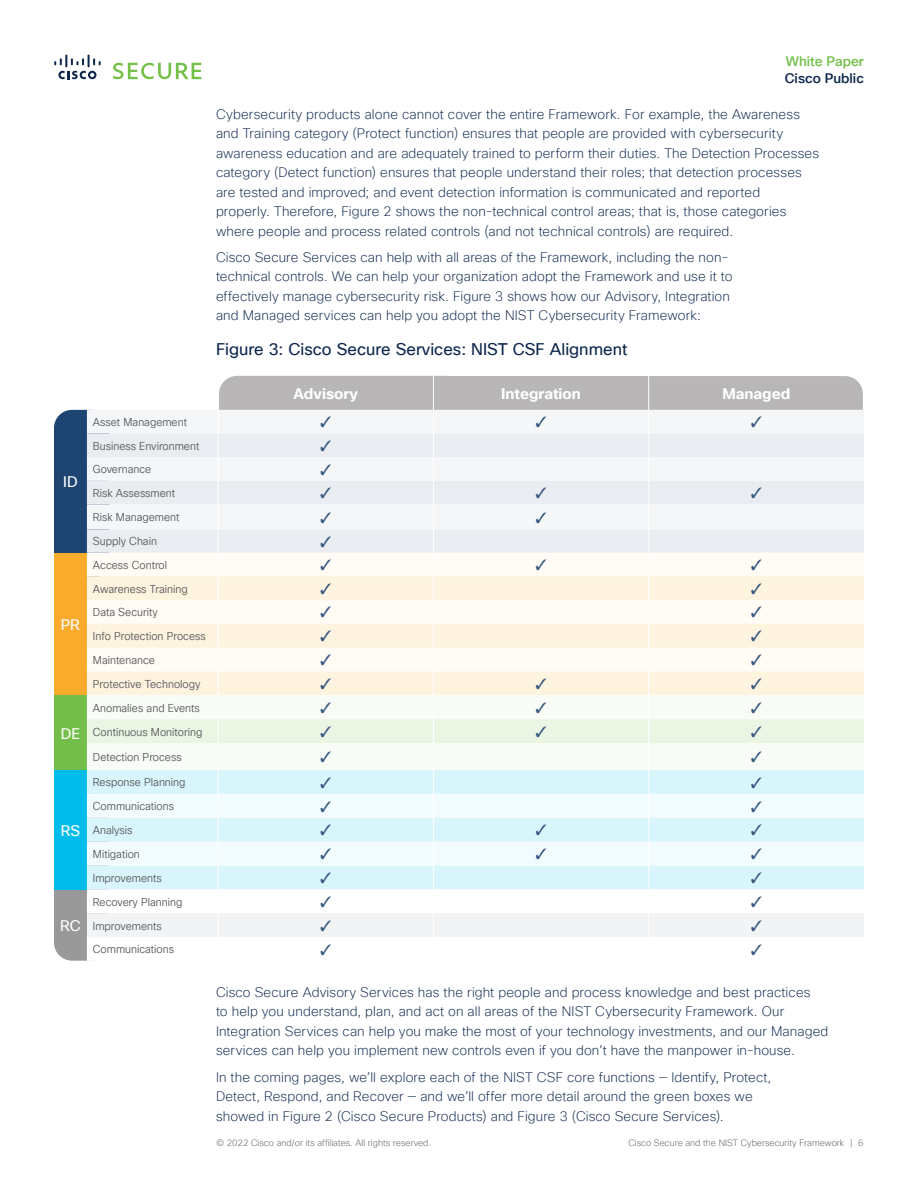
<style>
.page{position:relative;width:918px;height:1188px;background:#fff}
.page>*{position:absolute;margin:0;border:0;box-sizing:border-box;transform-origin:0 0}
.Subhead_3_-_Reg_11_1{font:16.5px "Cisco Sans TT";color:#0d274d}
.Table_Head{font:700 15px "Cisco Sans TT";color:#fff}
.Table_body{font:15px "Cisco Sans TT";color:#fff}
.Body_Midnight_-_9_13{font:200 13.5px/19.5px "Cisco Sans TT";letter-spacing:.01em;color:#0d274d}
.t1{font:500 13.5px "Cisco Sans TT";color:#0d274d}
.t2{font:500 13.5px "Cisco Sans TT";color:#74bf4b}
.Table_body-2{font:11.25px "Cisco Sans TT Light";color:#57585a;scale:.95 1}
.t3{font:200 9px "Cisco Sans TT";color:#58595b}
</style>
<div class="page">
<svg style="left:54px;top:55px;width:47px;height:24px"></svg>
<svg style="left:113px;top:63px;width:88px;height:16px"></svg>
<div style="left:616px;top:376px;width:247px;height:51px;background:#b8b6b6;border-radius:18px"></div>
<div style="left:219px;top:376px;width:246px;height:51px;background:#b8b6b6;border-radius:18px"></div>
<div style="left:54px;top:792px;width:55px;height:169px;background:#999;border-radius:18px"></div>
<div style="left:54px;top:410px;width:55px;height:169px;background:#1e4471;border-radius:18px"></div>
<div style="left:433px;top:376px;width:216px;height:34px;background:#b8b6b6"></div>
<div style="left:54px;top:553px;width:33px;height:142px;background:#fbab2c"></div>
<div style="left:54px;top:695px;width:33px;height:75px;background:#74bf4b"></div>
<div style="left:54px;top:770px;width:33px;height:119px;background:#00bceb"></div>
<hr style="left:433px;top:376px;width:1px;height:34px;background:#fff">
<hr style="left:648px;top:376px;width:1px;height:34px;background:#fff">
<svg style="left:87px;top:410px;width:777px;height:551px"></svg>
<p class="Table_body" style="left:63px;top:472px;width:16px">ID</p>
<p class="Table_body" style="left:61px;top:615px;width:21px">PR</p>
<p class="Table_body" style="left:61px;top:724px;width:21px">DE</p>
<p class="Table_body" style="left:61px;top:821px;width:21px">RS</p>
<p class="Table_body" style="left:60px;top:916px;width:22px">RC</p>
<p class="Table_body-2" style="left:93px;top:415px;width:101px">Asset Management</p>
<p class="Table_body-2" style="left:93px;top:439px;width:114px">Business Environment</p>
<p class="Table_body-2" style="left:93px;top:462px;width:63px">Governance</p>
<p class="Table_body-2" style="left:93px;top:486px;width:88px">Risk Assessment</p>
<p class="Table_body-2" style="left:93px;top:510px;width:93px">Risk Management</p>
<p class="Table_body-2" style="left:93px;top:534px;width:69px">Supply Chain</p>
<p class="Table_body-2" style="left:93px;top:558px;width:80px">Access Control</p>
<p class="Table_body-2" style="left:93px;top:581px;width:101px">Awareness Training</p>
<p class="Table_body-2" style="left:93px;top:605px;width:70px">Data Security</p>
<p class="Table_body-2" style="left:93px;top:629px;width:120px">Info Protection Process</p>
<p class="Table_body-2" style="left:93px;top:653px;width:67px">Maintenance</p>
<p class="Table_body-2" style="left:93px;top:677px;width:115px">Protective Technology</p>
<p class="Table_body-2" style="left:93px;top:701px;width:114px">Anomalies and Events</p>
<p class="Table_body-2" style="left:93px;top:724px;width:117px">Continuous Monitoring</p>
<p class="Table_body-2" style="left:93px;top:750px;width:95px">Detection Process</p>
<p class="Table_body-2" style="left:93px;top:775px;width:99px">Response Planning</p>
<p class="Table_body-2" style="left:93px;top:799px;width:87px">Communications</p>
<p class="Table_body-2" style="left:93px;top:823px;width:43px">Analysis</p>
<p class="Table_body-2" style="left:93px;top:847px;width:51px">Mitigation</p>
<p class="Table_body-2" style="left:93px;top:871px;width:74px">Improvements</p>
<p class="Table_body-2" style="left:93px;top:894px;width:96px">Recovery Planning</p>
<p class="Table_body-2" style="left:93px;top:918px;width:74px">Improvements</p>
<p class="Table_body-2" style="left:93px;top:942px;width:87px">Communications</p>
<p class="t2" style="left:786px;top:52px;width:80px">White Paper</p>
<p class="t1" style="left:785px;top:69px;width:81px">Cisco Public</p>
<p class="Body_Midnight_-_9_13" style="left:216px;top:105px;width:605px">Cybersecurity products alone cannot cover the entire Framework. For example, the Awareness and Training category (Protect function) ensures that people are provided with cybersecurity awareness education and are adequately trained to perform their duties. The Detection Processes category (Detect function) ensures that people understand their roles; that detection processes are tested and improved; and event detection information is communicated and reported<br>properly. Therefore, Figure 2 shows the non-technical control areas; that is, those categories where people and process related controls (and not technical controls) are required.</p>
<p class="Body_Midnight_-_9_13" style="left:216px;top:248px;width:518px">Cisco Secure Services can help with all areas of the Framework, including the non&shy;technical controls. We can help your organization adopt the Framework and use it to effectively manage cybersecurity risk. Figure 3 shows how our Advisory, Integration and Managed services can help you adopt the NIST Cybersecurity Framework:</p>
<p class="Subhead_3_-_Reg_11_1" style="left:216px;top:338px;width:413px">Figure 3: Cisco Secure Services: NIST CSF Alignment</p>
<p class="Table_Head" style="left:293px;top:384px;width:66px">Advisory</p>
<p class="Table_Head" style="left:501px;top:384px;width:81px">Integration</p>
<p class="Table_Head" style="left:722px;top:384px;width:69px">Managed</p>
<p class="Body_Midnight_-_9_13" style="left:216px;top:983px;width:614px">Cisco Secure Advisory Services has the right people and process knowledge and best practices<br>to help you understand, plan, and act on all areas of the NIST Cybersecurity Framework. Our Integration Services can help you make the most of your technology investments, and our Managed services can help you implement new controls even if you don’t have the manpower in-house.</p>
<p class="Body_Midnight_-_9_13" style="left:216px;top:1067px;width:557px">In the coming pages, we’ll explore each of the NIST CSF core functions — Identify, Protect,<br>Detect, Respond, and Recover — and we’ll offer more detail around the green boxes we showed in Figure 2 (Cisco Secure Products) and Figure 3 (Cisco Secure Services).</p>
<p class="t3" style="left:216px;top:1137px;width:216px">© 2022 Cisco and/or its affiliates. All rights reserved.</p>
<p class="t3" style="left:628px;top:1137px;width:237px">Cisco Secure and the NIST Cybersecurity Framework | 6</p>
</div>
